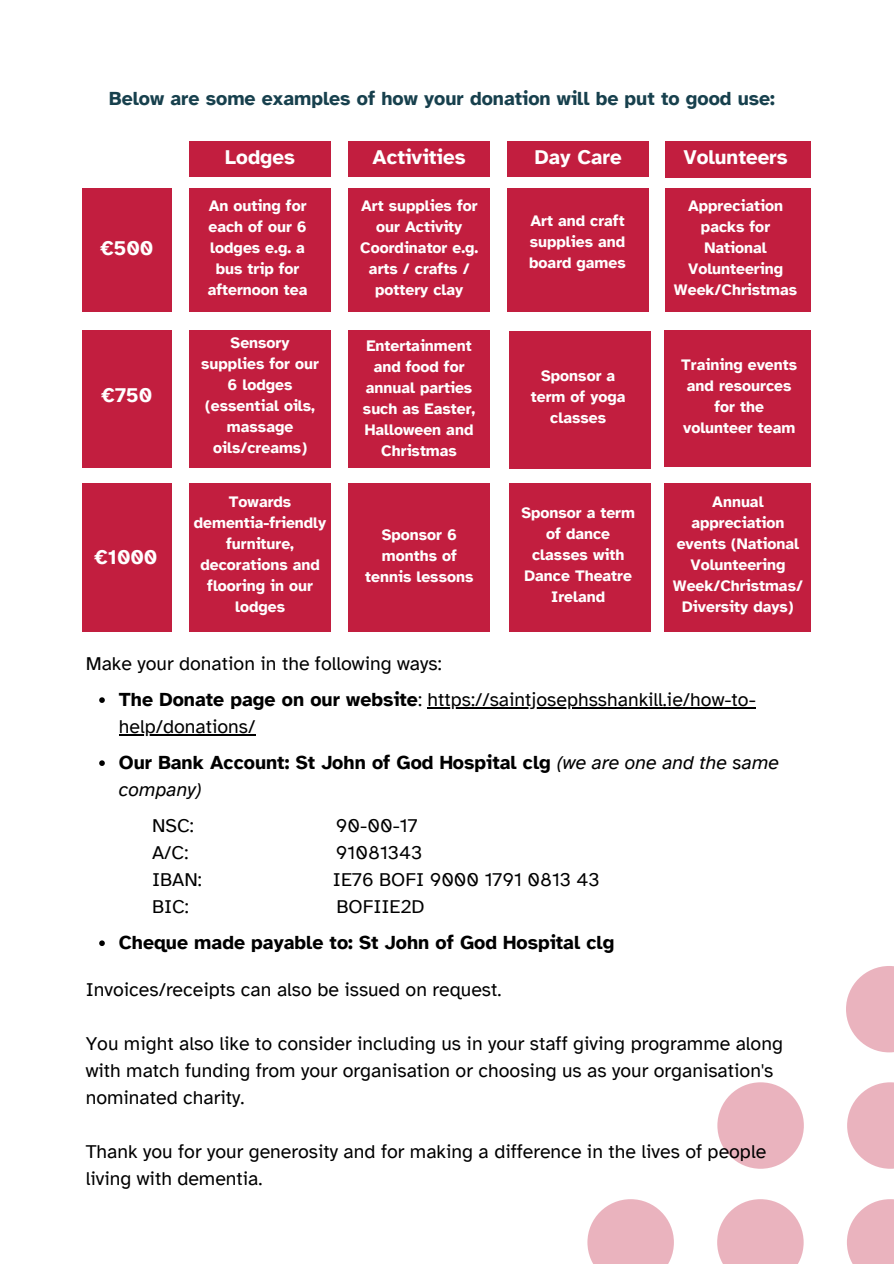
<style>
.page{position:relative;width:894px;height:1264px;background:#fff}
.page>*{position:absolute;margin:0;border:0;box-sizing:border-box;transform-origin:0 0}
.t1{font:700 20.55px "Atkinson Hyperlegible";color:#fff}
.t2{font:19.5px/27px "Atkinson Hyperlegible";color:#000}
.t3{font:700 19.5px/36px "Atkinson Hyperlegible";color:#000}
.t4{font:700 19.5px "Atkinson Hyperlegible";color:#17404d}
.t5{font:italic 19.5px "Atkinson Hyperlegible";color:#000}
.t6{font:700 15.75px/21px "Atkinson Hyperlegible";color:#fff;text-align:center}
.s1{font-weight:700}
.s2{font-weight:400}
.s3{font-weight:400;font-style:italic}
</style>
<div class="page">
<svg style="left:587px;top:1199px;width:306px;height:64px"></svg>
<svg style="left:717px;top:1082px;width:176px;height:86px"></svg>
<svg style="left:846px;top:966px;width:47px;height:86px"></svg>
<svg style="left:99px;top:697px;width:6px;height:6px"></svg>
<hr style="left:427px;top:707px;width:328px;height:1px;background:#000">
<hr style="left:119px;top:734px;width:136px;height:1px;background:#000">
<svg style="left:99px;top:760px;width:6px;height:6px"></svg>
<svg style="left:99px;top:940px;width:6px;height:6px"></svg>
<div style="left:189px;top:141px;width:141px;height:36px;background:#c21e3f"></div>
<div style="left:348px;top:141px;width:142px;height:36px;background:#c21e3f"></div>
<div style="left:664px;top:141px;width:146px;height:37px;background:#c21e3f"></div>
<div style="left:507px;top:141px;width:141px;height:36px;background:#c21e3f"></div>
<div style="left:83px;top:189px;width:89px;height:123px;background:#c21e3f"></div>
<div style="left:83px;top:483px;width:89px;height:148px;background:#c21e3f"></div>
<div style="left:83px;top:330px;width:89px;height:137px;background:#c21e3f"></div>
<div style="left:189px;top:189px;width:142px;height:123px;background:#c21e3f"></div>
<div style="left:348px;top:189px;width:141px;height:123px;background:#c21e3f"></div>
<div style="left:507px;top:189px;width:141px;height:123px;background:#c21e3f"></div>
<div style="left:664px;top:189px;width:146px;height:123px;background:#c21e3f"></div>
<div style="left:189px;top:330px;width:142px;height:137px;background:#c21e3f"></div>
<div style="left:348px;top:330px;width:141px;height:137px;background:#c21e3f"></div>
<div style="left:509px;top:331px;width:141px;height:138px;background:#c21e3f"></div>
<div style="left:664px;top:330px;width:146px;height:137px;background:#c21e3f"></div>
<div style="left:189px;top:483px;width:142px;height:148px;background:#c21e3f"></div>
<div style="left:348px;top:483px;width:141px;height:148px;background:#c21e3f"></div>
<div style="left:509px;top:483px;width:141px;height:148px;background:#c21e3f"></div>
<div style="left:664px;top:483px;width:146px;height:148px;background:#c21e3f"></div>
<p class="t4" style="left:109px;top:87px;width:667px">Below are some examples of how your donation will be put to good use:</p>
<h1 class="t1" style="left:100px;top:235px;width:55px">€500</h1>
<h1 class="t1" style="left:101px;top:382px;width:52px">€750</h1>
<h1 class="t1" style="left:94px;top:544px;width:64px">€1000</h1>
<h1 class="t1" style="left:225px;top:145px;width:71px">Lodges</h1>
<h1 class="t1" style="left:372px;top:145px;width:94px">Activities</h1>
<h1 class="t1" style="left:534px;top:145px;width:88px">Day Care</h1>
<h1 class="t1" style="left:683px;top:145px;width:106px">Volunteers</h1>
<p class="t6" style="left:208px;top:195px;width:101px">An outing for each of our 6 lodges e.g. a bus trip for afternoon tea</p>
<p class="t6" style="left:360px;top:195px;width:120px">Art supplies for our Activity<br>Coordinator e.g. arts / crafts / pottery clay</p>
<p class="t6" style="left:201px;top:333px;width:119px">Sensory supplies for our<br>6 lodges (essential oils, massage oils/creams)</p>
<p class="t6" style="left:363px;top:335px;width:114px">Entertainment and food for annual parties such as Easter,<br>Halloween and<br>Christmas</p>
<p class="t6" style="left:529px;top:210px;width:98px;text-align:justify">Art and craft supplies and board games</p>
<p class="t6" style="left:530px;top:365px;width:96px">Sponsor a term of yoga classes</p>
<p class="t6" style="left:194px;top:491px;width:134px">Towards dementia-friendly furniture, decorations and flooring in our lodges</p>
<p class="t6" style="left:521px;top:502px;width:115px">Sponsor a term of dance classes with<br>Dance Theatre<br>Ireland</p>
<p class="t6" style="left:365px;top:524px;width:110px">Sponsor 6 months of tennis lessons</p>
<p class="t6" style="left:673px;top:195px;width:125px">Appreciation packs for<br>National<br>Volunteering<br>Week/Christmas</p>
<p class="t6" style="left:681px;top:354px;width:117px">Training events and resources for the volunteer team</p>
<p class="t6" style="left:672px;top:491px;width:132px">Annual appreciation events (National<br>Volunteering<br>Week/Christmas/<br>Diversity days)</p>
<p class="t2" style="left:119px;top:646px;width:638px;line-height:36px;text-indent:-33px">Make your donation in the following ways:<br><span class="s1">The Donate page on our website</span>: https://saintjosephsshankill.ie/how-to-</p>
<p class="t3" style="left:119px;top:709px;width:661px"><span class="s2">help/donations/<br></span>Our Bank Account: St John of God Hospital clg <span class="s3">(we are one and the same</span></p>
<p class="t5" style="left:119px;top:777px;width:84px">company)</p>
<p class="t2" style="left:152px;top:812px;width:43px">NSC:</p>
<p class="t2" style="left:336px;top:812px;width:83px">90-00-17</p>
<p class="t2" style="left:152px;top:839px;width:38px">A/C:</p>
<p class="t2" style="left:336px;top:839px;width:88px">91081343</p>
<p class="t2" style="left:152px;top:866px;width:51px">IBAN:</p>
<p class="t2" style="left:333px;top:866px;width:268px">IE76 BOFI 9000 1791 0813 43</p>
<p class="t2" style="left:152px;top:893px;width:38px">BIC:</p>
<p class="t2" style="left:336px;top:893px;width:89px">BOFIIE2D</p>
<p class="t3" style="left:119px;top:925px;width:497px">Cheque made payable to: St John of God Hospital clg</p>
<p class="t2" style="left:86px;top:975px;width:417px">Invoices/receipts can also be issued on request.</p>
<p class="t2" style="left:86px;top:1029px;width:698px">You might also like to consider including us in your staff giving programme along with match funding from your organisation or choosing us as your organisation's nominated charity.</p>
<p class="t2" style="left:86px;top:1137px;width:681px">Thank you for your generosity and for making a difference in the lives of people living with dementia.</p>
</div>
